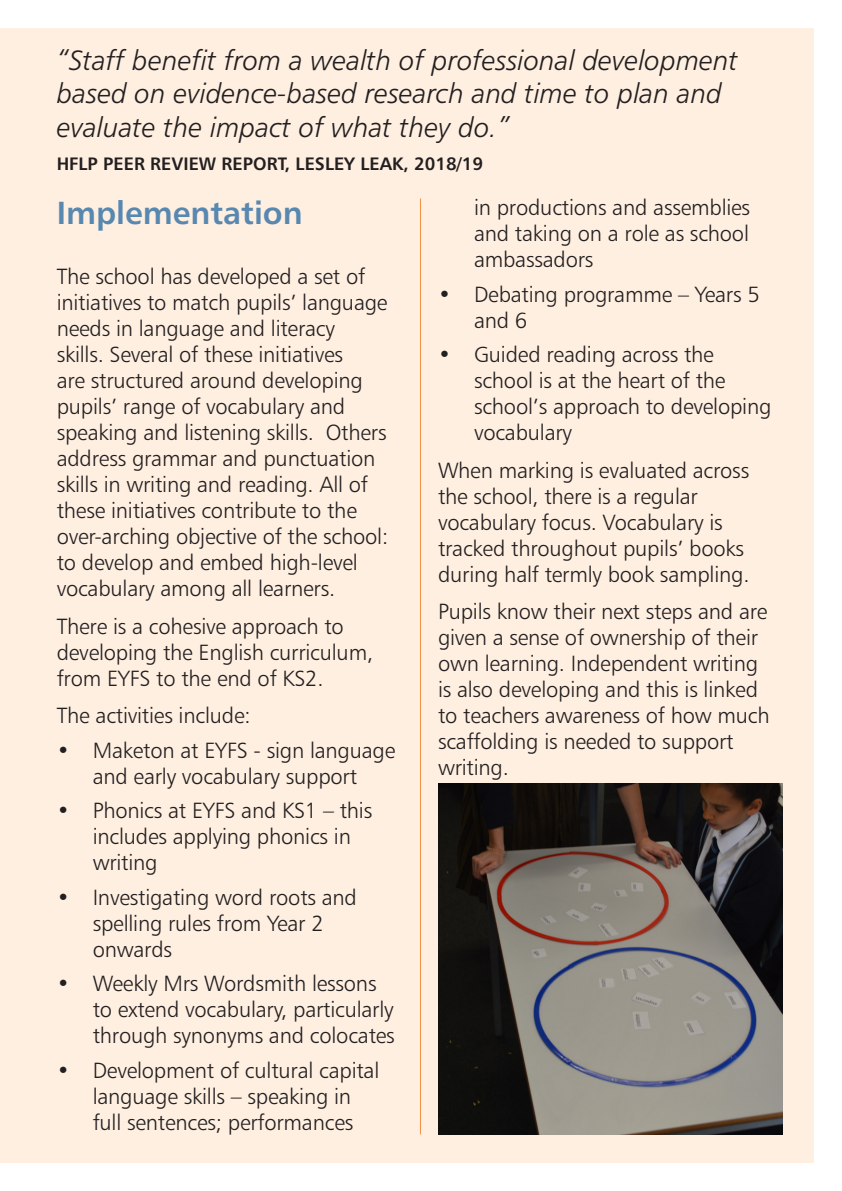
<style>
.page{position:relative;width:842px;height:1191px;background:#fff}
.page>*{position:absolute;margin:0;border:0;box-sizing:border-box;transform-origin:0 0}
.Sub_1{font:32px "Humanist 777 BT Bold B";color:#5888b0}
.t1{font:28px/33.6px "Humanist 777 BT Light Italic B";color:#231f20}
.Body{font:22px/26px "Humanist 777 BT Light B";letter-spacing:-.01em;color:#231f20}
.t2{font:18px "Humanist 777 BT Bold B";color:#231f20}
</style>
<div class="page">
<div style="left:0;top:28px;width:814px;height:1134px;background:#feefe1"></div>
<img style="left:438px;top:783px;width:344px;height:351px">
<hr style="left:420px;top:198px;width:1px;height:936px;background:#f69246">
<p class="t1" style="left:57px;top:43px;width:683px">“Staff benefit from a wealth of professional development based on evidence-based research and time to plan and evaluate the impact of what they do.”</p>
<p class="t2" style="left:57px;top:152px;width:428px">HFLP PEER REVIEW REPORT, LESLEY LEAK, 2018/19</p>
<p class="Sub_1" style="left:57px;top:193px;width:248px">Implementation</p>
<p class="Body" style="left:57px;top:263px;width:333px">The school has developed a set of initiatives to match pupils’ language needs in language and literacy<br>skills. Several of these initiatives<br>are structured around developing pupils’ range of vocabulary and speaking and listening skills. Others address grammar and punctuation skills in writing and reading. All of these initiatives contribute to the over-arching objective of the school: to develop and embed high-level vocabulary among all learners.</p>
<p class="Body" style="left:57px;top:613px;width:318px">There is a cohesive approach to developing the English curriculum, from EYFS to the end of KS2.</p>
<p class="Body" style="left:57px;top:702px;width:195px">The activities include:</p>
<p class="Body" style="left:57px;top:736px;width:340px;text-align:center">• Maketon at EYFS - sign language and early vocabulary support</p>
<p class="Body" style="left:93px;top:797px;width:281px;text-indent:-36px">• Phonics at EYFS and KS1 – this includes applying phonics in writing</p>
<p class="Body" style="left:93px;top:883px;width:266px;text-indent:-36px">• Investigating word roots and spelling rules from Year 2 onwards</p>
<p class="Body" style="left:93px;top:970px;width:304px;text-indent:-36px">• Weekly Mrs Wordsmith lessons to extend vocabulary, particularly through synonyms and colocates</p>
<p class="Body" style="left:57px;top:1056px;width:324px;text-align:center">• Development of cultural capital language skills – speaking in<br>full sentences; performances</p>
<p class="Body" style="left:474px;top:194px;width:278px;text-align:justify">in productions and assemblies and taking on a role as school ambassadors</p>
<p class="Body" style="left:474px;top:281px;width:287px;text-indent:-36px">• Debating programme – Years 5 and 6</p>
<p class="Body" style="left:474px;top:341px;width:299px;text-indent:-36px">• Guided reading across the school is at the heart of the school’s approach to developing vocabulary</p>
<p class="Body" style="left:438px;top:457px;width:313px">When marking is evaluated across the school, there is a regular vocabulary focus. Vocabulary is tracked throughout pupils’ books during half termly book sampling.</p>
<p class="Body" style="left:438px;top:598px;width:333px">Pupils know their next steps and are given a sense of ownership of their own learning. Independent writing is also developing and this is linked to teachers awareness of how much scaffolding is needed to support writing.</p>
</div>
